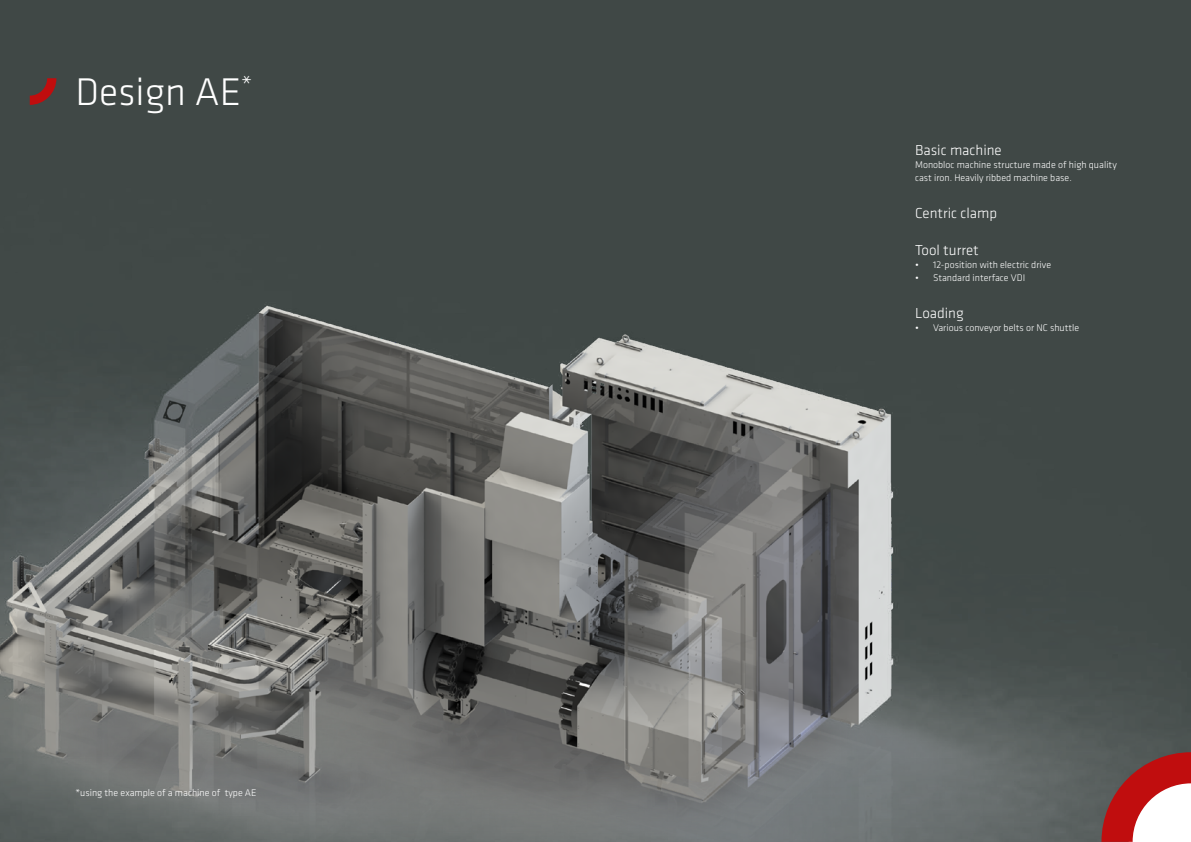
<style>
.page{position:relative;width:1191px;height:842px;background:#404846}
.page>*{position:absolute;margin:0;border:0;box-sizing:border-box;transform-origin:0 0}
.t1{font:300 40px "Klavika";color:#fff}
.t2{font:300 15px "Klavika";color:#fff}
.t3{font:300 10px/13px "Klavika";color:#fff}
</style>
<div class="page">
<img style="left:0;top:305px;width:1175px;height:537px">
<svg style="left:30px;top:78px;width:26px;height:27px"></svg>
<svg style="left:1074px;top:725px;width:117px;height:117px;background:#916666"></svg>
<h1 class="t1" style="left:75px;top:67px;width:178px">Design AE<sup>*</sup></h1>
<p class="t3" style="left:75px;top:786px;width:183px">*using the example of a machine of type AE</p>
<h2 class="t2" style="left:915px;top:141px;width:88px">Basic machine</h2>
<p class="t3" style="left:915px;top:158px;width:203px">Monobloc machine structure made of high quality cast iron. Heavily ribbed machine base.</p>
<h2 class="t2" style="left:915px;top:204px;width:84px">Centric clamp</h2>
<h2 class="t2" style="left:915px;top:241px;width:65px">Tool turret</h2>
<p class="t3" style="left:915px;top:258px;width:137px">• 12-position with electric drive</p>
<p class="t3" style="left:915px;top:271px;width:112px">• Standard interface VDI</p>
<h2 class="t2" style="left:915px;top:304px;width:50px">Loading</h2>
<p class="t3" style="left:915px;top:321px;width:166px">• Various conveyor belts or NC shuttle</p>
</div>
